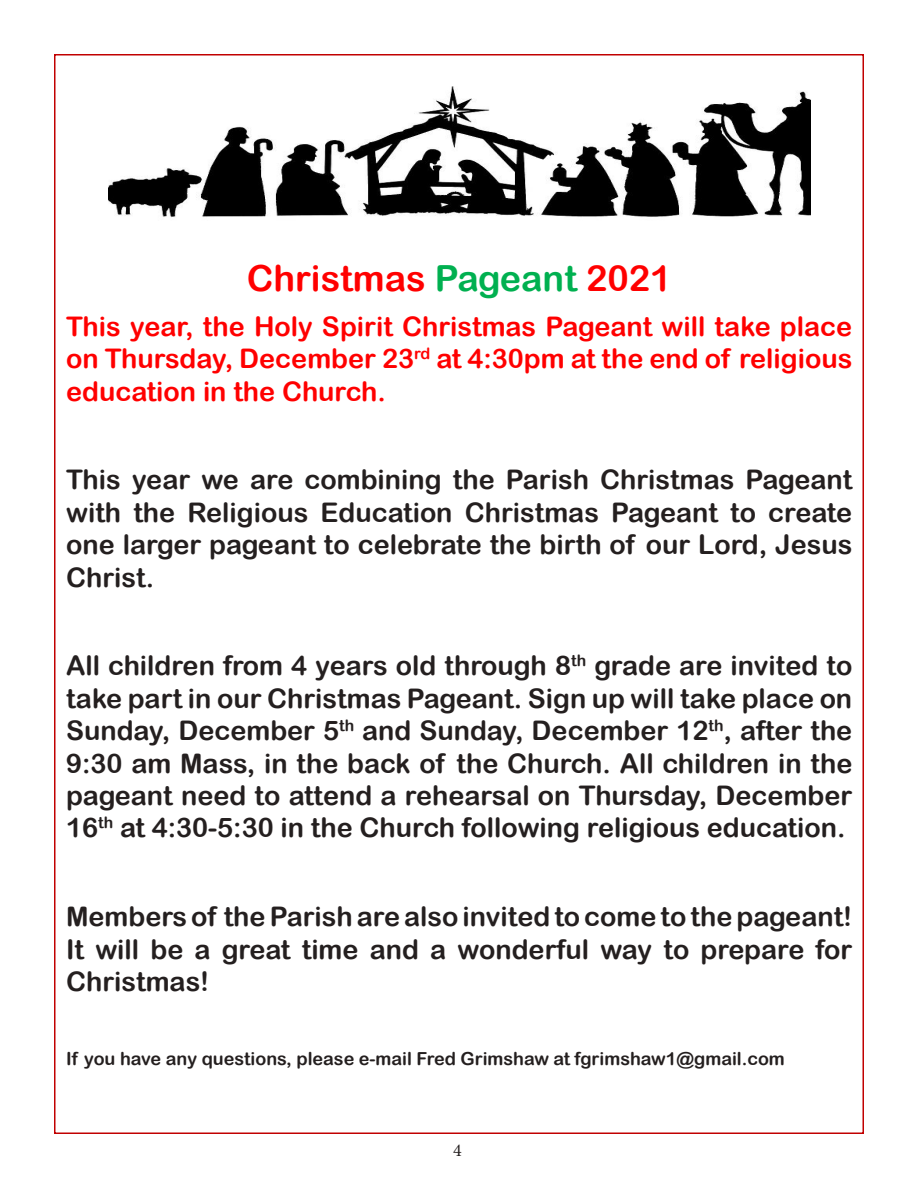
<style>
.page{position:relative;width:918px;height:1188px;background:#fff}
.page>*{position:absolute;margin:0;border:0;box-sizing:border-box;transform-origin:0 0}
.t1{font:36px "Arial Rounded MT Bold";color:#f00}
.t2{font:27px/32.4px "Arial Rounded MT Bold";color:#241f1f;text-align:justify}
.t3{font:27px/32.4px "Arial Rounded MT Bold";color:#f00;text-align:justify}
.t4{font:18px "Arial Rounded MT Bold";color:#241f1f}
.t5{font:18px "Minion Pro";color:#241f1f}
.s1{color:#00b050}
</style>
<div class="page">
<img style="left:108px;top:86px;width:702px;height:132px">
<h1 class="t1" style="left:247px;top:257px;width:426px">Christmas <span class="s1">Pageant</span> 2021</h1>
<p class="t3" style="left:66px;top:310px;width:788px">This year, the Holy Spirit Christmas Pageant will take place on Thursday, December 23<sup>rd</sup> at 4:30pm at the end of religious education in the Church.</p>
<p class="t2" style="left:66px;top:463px;width:788px">This year we are combining the Parish Christmas Pageant with the Religious Education Christmas Pageant to create one larger pageant to celebrate the birth of our Lord, Jesus Christ.</p>
<p class="t2" style="left:66px;top:649px;width:788px">All children from 4 years old through 8<sup>th</sup> grade are invited to take part in our Christmas Pageant. Sign up will take place on Sunday, December 5<sup>th</sup> and Sunday, December 12<sup>th</sup>, after the 9:30 am Mass, in the back of the Church. All children in the pageant need to attend a rehearsal on Thursday, December 16<sup>th</sup> at 4:30-5:30 in the Church following religious education.</p>
<p class="t2" style="left:66px;top:900px;width:788px">Members of the Parish are also invited to come to the pageant!<br>It will be a great time and a wonderful way to prepare for Christmas!</p>
<p class="t4" style="left:66px;top:1048px;width:720px">If you have any questions, please e-mail Fred Grimshaw at fgrimshaw1@gmail.com</p>
<p class="t5" style="left:453px;top:1138px;width:10px">4</p>
</div>
